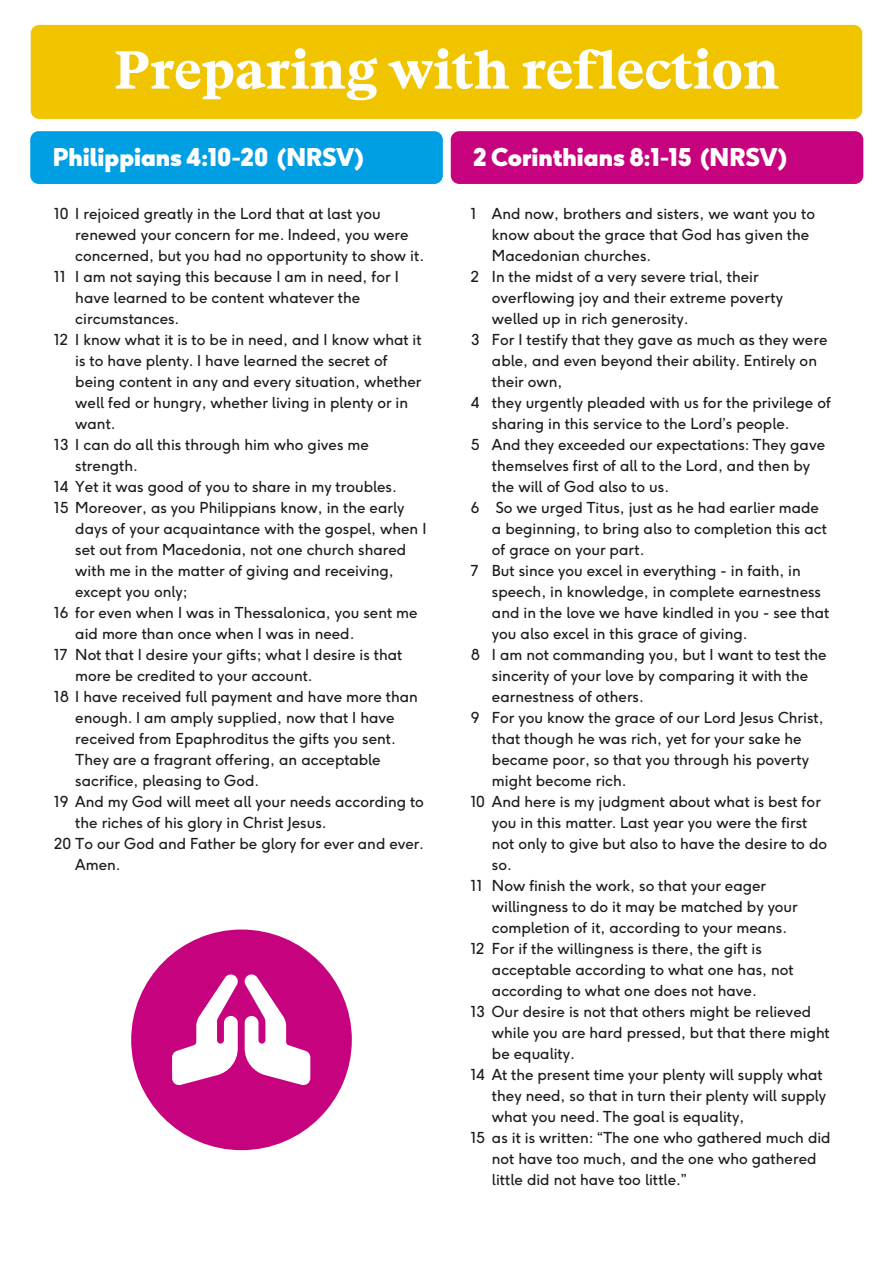
<style>
.page{position:relative;width:893px;height:1263px;background:#fff}
.page>*{position:absolute;margin:0;border:0;box-sizing:border-box;transform-origin:0 0}
.t1{font:700 53.25px "Beirut Text Trial";color:#fff}
.t2{font:900 24.3px "F37 Ginger";color:#fff}
.t3{font:15px "F37 Ginger";color:#1d1d1b}
</style>
<div class="page">
<div style="left:31px;top:25px;width:831px;height:94px;background:#f1c400;border-radius:9px"></div>
<div style="left:30px;top:131px;width:413px;height:53px;background:#009fe3;border-radius:9px"></div>
<div style="left:451px;top:131px;width:412px;height:53px;background:#c7027f;border-radius:9px"></div>
<div style="left:131px;top:929px;width:221px;height:221px;background:#c7027f;border-radius:50%"></div>
<svg style="left:172px;top:974px;width:138px;height:111px"></svg>
<h1 class="t1" style="left:114px;top:48px;width:666px">Preparing with reflection</h1>
<h2 class="t2" style="left:53px;top:134px;width:312px">Philippians 4:10-20 (NRSV)</h2>
<h2 class="t2" style="left:473px;top:135px;width:315px">2 Corinthians 8:1-15 (NRSV)</h2>
<p class="t3" style="left:54px;top:207px;width:328px">10 I rejoiced greatly in the Lord that at last you</p>
<p class="t3" style="left:75px;top:228px;width:335px">renewed your concern for me. Indeed, you were</p>
<p class="t3" style="left:75px;top:249px;width:350px">concerned, but you had no opportunity to show it.</p>
<p class="t3" style="left:54px;top:270px;width:346px">11 I am not saying this because I am in need, for I</p>
<p class="t3" style="left:75px;top:291px;width:286px">have learned to be content whatever the</p>
<p class="t3" style="left:75px;top:312px;width:106px">circumstances.</p>
<p class="t3" style="left:54px;top:333px;width:369px">12 I know what it is to be in need, and I know what it</p>
<p class="t3" style="left:75px;top:354px;width:314px">is to have plenty. I have learned the secret of</p>
<p class="t3" style="left:75px;top:375px;width:348px">being content in any and every situation, whether</p>
<p class="t3" style="left:75px;top:396px;width:334px">well fed or hungry, whether living in plenty or in</p>
<p class="t3" style="left:75px;top:417px;width:42px">want.</p>
<p class="t3" style="left:54px;top:438px;width:316px">13 I can do all this through him who gives me</p>
<p class="t3" style="left:75px;top:459px;width:64px">strength.</p>
<p class="t3" style="left:54px;top:480px;width:344px">14 Yet it was good of you to share in my troubles.</p>
<p class="t3" style="left:54px;top:501px;width:352px">15 Moreover, as you Philippians know, in the early</p>
<p class="t3" style="left:75px;top:522px;width:353px">days of your acquaintance with the gospel, when I</p>
<p class="t3" style="left:75px;top:543px;width:333px">set out from Macedonia, not one church shared</p>
<p class="t3" style="left:75px;top:564px;width:320px">with me in the matter of giving and receiving,</p>
<p class="t3" style="left:75px;top:585px;width:114px">except you only;</p>
<p class="t3" style="left:54px;top:606px;width:365px">16 for even when I was in Thessalonica, you sent me</p>
<p class="t3" style="left:75px;top:627px;width:281px">aid more than once when I was in need.</p>
<p class="t3" style="left:54px;top:648px;width:350px">17 Not that I desire your gifts; what I desire is that</p>
<p class="t3" style="left:75px;top:669px;width:239px">more be credited to your account.</p>
<p class="t3" style="left:54px;top:690px;width:365px">18 I have received full payment and have more than</p>
<p class="t3" style="left:75px;top:711px;width:321px">enough. I am amply supplied, now that I have</p>
<p class="t3" style="left:75px;top:732px;width:322px">received from Epaphroditus the gifts you sent.</p>
<p class="t3" style="left:75px;top:753px;width:307px">They are a fragrant offering, an acceptable</p>
<p class="t3" style="left:75px;top:774px;width:186px">sacrifice, pleasing to God.</p>
<p class="t3" style="left:54px;top:795px;width:371px">19 And my God will meet all your needs according to</p>
<p class="t3" style="left:75px;top:816px;width:253px">the riches of his glory in Christ Jesus.</p>
<p class="t3" style="left:54px;top:837px;width:371px">20 To our God and Father be glory for ever and ever.</p>
<p class="t3" style="left:75px;top:858px;width:47px">Amen.</p>
<p class="t3" style="left:471px;top:207px;width:346px">1 And now, brothers and sisters, we want you to</p>
<p class="t3" style="left:492px;top:228px;width:319px">know about the grace that God has given the</p>
<p class="t3" style="left:492px;top:249px;width:161px">Macedonian churches.</p>
<p class="t3" style="left:471px;top:270px;width:290px">2 In the midst of a very severe trial, their</p>
<p class="t3" style="left:492px;top:291px;width:293px">overflowing joy and their extreme poverty</p>
<p class="t3" style="left:492px;top:312px;width:198px">welled up in rich generosity.</p>
<p class="t3" style="left:471px;top:333px;width:358px">3 For I testify that they gave as much as they were</p>
<p class="t3" style="left:492px;top:354px;width:327px">able, and even beyond their ability. Entirely on</p>
<p class="t3" style="left:492px;top:375px;width:72px">their own,</p>
<p class="t3" style="left:471px;top:396px;width:362px">4 they urgently pleaded with us for the privilege of</p>
<p class="t3" style="left:492px;top:417px;width:299px">sharing in this service to the Lord’s people.</p>
<p class="t3" style="left:471px;top:438px;width:356px">5 And they exceeded our expectations: They gave</p>
<p class="t3" style="left:492px;top:459px;width:320px">themselves first of all to the Lord, and then by</p>
<p class="t3" style="left:492px;top:480px;width:179px">the will of God also to us.</p>
<p class="t3" style="left:471px;top:501px;width:350px">6 So we urged Titus, just as he had earlier made</p>
<p class="t3" style="left:492px;top:522px;width:336px">a beginning, to bring also to completion this act</p>
<p class="t3" style="left:492px;top:543px;width:154px">of grace on your part.</p>
<p class="t3" style="left:471px;top:564px;width:332px">7 But since you excel in everything - in faith, in</p>
<p class="t3" style="left:492px;top:585px;width:331px">speech, in knowledge, in complete earnestness</p>
<p class="t3" style="left:492px;top:606px;width:339px">and in the love we have kindled in you - see that</p>
<p class="t3" style="left:492px;top:627px;width:257px">you also excel in this grace of giving.</p>
<p class="t3" style="left:471px;top:648px;width:357px">8 I am not commanding you, but I want to test the</p>
<p class="t3" style="left:492px;top:669px;width:318px">sincerity of your love by comparing it with the</p>
<p class="t3" style="left:492px;top:690px;width:153px">earnestness of others.</p>
<p class="t3" style="left:471px;top:711px;width:354px">9 For you know the grace of our Lord Jesus Christ,</p>
<p class="t3" style="left:492px;top:732px;width:311px">that though he was rich, yet for your sake he</p>
<p class="t3" style="left:492px;top:753px;width:319px">became poor, so that you through his poverty</p>
<p class="t3" style="left:492px;top:774px;width:136px">might become rich.</p>
<p class="t3" style="left:471px;top:795px;width:352px">10 And here is my judgment about what is best for</p>
<p class="t3" style="left:492px;top:816px;width:317px">you in this matter. Last year you were the first</p>
<p class="t3" style="left:492px;top:837px;width:337px">not only to give but also to have the desire to do</p>
<p class="t3" style="left:492px;top:858px;width:22px">so.</p>
<p class="t3" style="left:471px;top:879px;width:297px">11 Now finish the work, so that your eager</p>
<p class="t3" style="left:492px;top:900px;width:307px">willingness to do it may be matched by your</p>
<p class="t3" style="left:492px;top:921px;width:297px">completion of it, according to your means.</p>
<p class="t3" style="left:471px;top:942px;width:293px">12 For if the willingness is there, the gift is</p>
<p class="t3" style="left:492px;top:963px;width:303px">acceptable according to what one has, not</p>
<p class="t3" style="left:492px;top:984px;width:266px">according to what one does not have.</p>
<p class="t3" style="left:471px;top:1005px;width:342px">13 Our desire is not that others might be relieved</p>
<p class="t3" style="left:492px;top:1026px;width:339px">while you are hard pressed, but that there might</p>
<p class="t3" style="left:492px;top:1047px;width:85px">be equality.</p>
<p class="t3" style="left:471px;top:1068px;width:354px">14 At the present time your plenty will supply what</p>
<p class="t3" style="left:492px;top:1089px;width:336px">they need, so that in turn their plenty will supply</p>
<p class="t3" style="left:492px;top:1110px;width:254px">what you need. The goal is equality,</p>
<p class="t3" style="left:471px;top:1131px;width:361px">15 as it is written: “The one who gathered much did</p>
<p class="t3" style="left:492px;top:1152px;width:326px">not have too much, and the one who gathered</p>
<p class="t3" style="left:492px;top:1173px;width:196px">little did not have too little.”</p>
</div>
